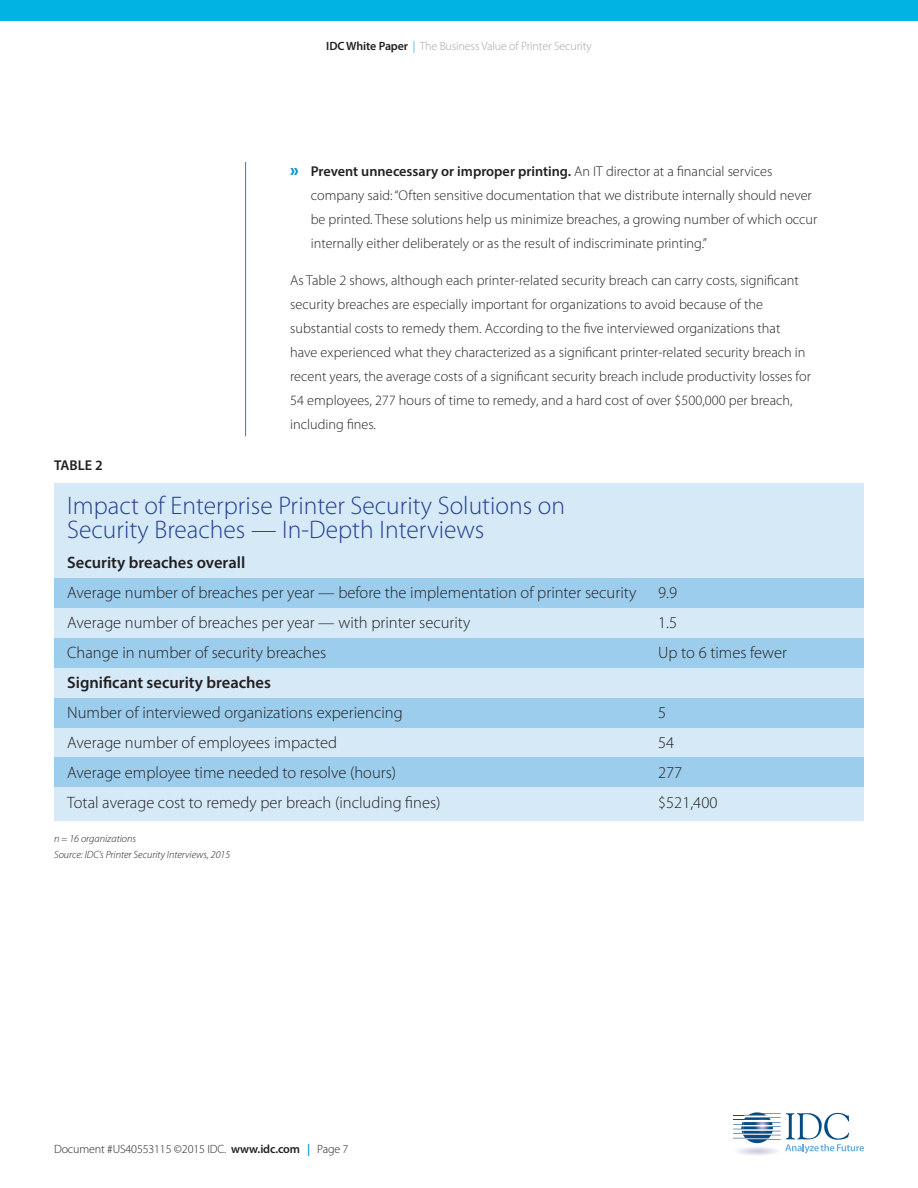
<style>
.page{position:relative;width:918px;height:1188px;background:#fff}
.page>*{position:absolute;margin:0;border:0;box-sizing:border-box;transform-origin:0 0}
.t1{font:300 25.5px/24px "Myriad Pro";color:#253f8e}
.t2{font:300 16.5px "Myriad Pro";color:#231f20}
.t3{font:600 16.5px "Myriad Pro";color:#231f20}
.t4{font:300 14.25px/24px "Myriad Pro";color:#231f20}
.t5{font:600 14.25px "Myriad Pro";color:#231f20}
.t6{font:300 12px "Myriad Pro";letter-spacing:-.01em;color:#a1a3a6}
.t7{font:300 12px "Myriad Pro";letter-spacing:-.01em;color:#231f20}
.t8{font:italic 300 10.5px/16.5px "Myriad Pro";color:#231f20}
.s1{font-weight:600;color:#231f20}
.s2{color:#0092d3}
.s3{font-weight:900;font-size:18px;color:#0092d3}
.s4{font-weight:600}
.s5{font-weight:600;color:#0092d3}
</style>
<div class="page">
<svg style="left:733px;top:1113px;width:131px;height:42px"></svg>
<div style="left:0;top:0;width:918px;height:21px;background:#00b3e3"></div>
<hr style="left:245px;top:162px;width:1px;height:274px;background:#0092d3">
<div style="left:54px;top:483px;width:810px;height:338px;background:#d5e9f7"></div>
<div style="left:54px;top:578px;width:810px;height:29px;background:#9ccdec"></div>
<div style="left:54px;top:639px;width:810px;height:29px;background:#9ccdec"></div>
<div style="left:54px;top:699px;width:810px;height:29px;background:#9ccdec"></div>
<div style="left:54px;top:758px;width:810px;height:29px;background:#9ccdec"></div>
<p class="t6" style="left:326px;top:39px;width:267px"><span class="s1">IDC White Paper</span> <span class="s2">|</span> The Business Value of Printer Security</p>
<p class="t5" style="left:54px;top:456px;width:50px">TABLE 2</p>
<p class="t4" style="left:311px;top:159px;width:508px;text-indent:-21px"><span class="s3">»</span> <span class="s4">Prevent unnecessary or improper printing.</span> An IT director at a financial services company said: “Often sensitive documentation that we distribute internally should never be printed. These solutions help us minimize breaches, a growing number of which occur internally either deliberately or as the result of indiscriminate printing.”</p>
<p class="t4" style="left:290px;top:268px;width:522px">As Table 2 shows, although each printer-related security breach can carry costs, significant security breaches are especially important for organizations to avoid because of the substantial costs to remedy them. According to the five interviewed organizations that have experienced what they characterized as a significant printer-related security breach in recent years, the average costs of a significant security breach include productivity losses for 54 employees, 277 hours of time to remedy, and a hard cost of over $500,000 per breach, including fines.</p>
<p class="t1" style="left:67px;top:493px;width:499px">Impact of Enterprise Printer Security Solutions on<br>Security Breaches — In-Depth Interviews</p>
<p class="t3" style="left:67px;top:552px;width:180px">Security breaches overall</p>
<p class="t2" style="left:67px;top:582px;width:571px">Average number of breaches per year — before the implementation of printer security</p>
<p class="t2" style="left:658px;top:582px;width:20px">9.9</p>
<p class="t2" style="left:67px;top:612px;width:405px">Average number of breaches per year — with printer security</p>
<p class="t2" style="left:658px;top:612px;width:20px">1.5</p>
<p class="t2" style="left:67px;top:642px;width:261px">Change in number of security breaches</p>
<p class="t2" style="left:658px;top:642px;width:130px">Up to 6 times fewer</p>
<p class="t3" style="left:67px;top:672px;width:205px">Significant security breaches</p>
<p class="t2" style="left:67px;top:702px;width:337px">Number of interviewed organizations experiencing</p>
<p class="t2" style="left:658px;top:702px;width:10px">5</p>
<p class="t2" style="left:67px;top:732px;width:271px">Average number of employees impacted</p>
<p class="t2" style="left:658px;top:732px;width:18px">54</p>
<p class="t2" style="left:67px;top:762px;width:330px">Average employee time needed to resolve (hours)</p>
<p class="t2" style="left:658px;top:762px;width:26px">277</p>
<p class="t2" style="left:67px;top:792px;width:375px">Total average cost to remedy per breach (including fines)</p>
<p class="t2" style="left:658px;top:792px;width:61px">$521,400</p>
<p class="t8" style="left:54px;top:830px;width:178px">n = 16 organizations<br>Source: IDC’s Printer Security Interviews, 2015</p>
<p class="t7" style="left:54px;top:1141px;width:296px">Document #US40553115 ©2015 IDC. <span class="s4">www.idc.com</span> <span class="s5">|</span> Page 7</p>
</div>
